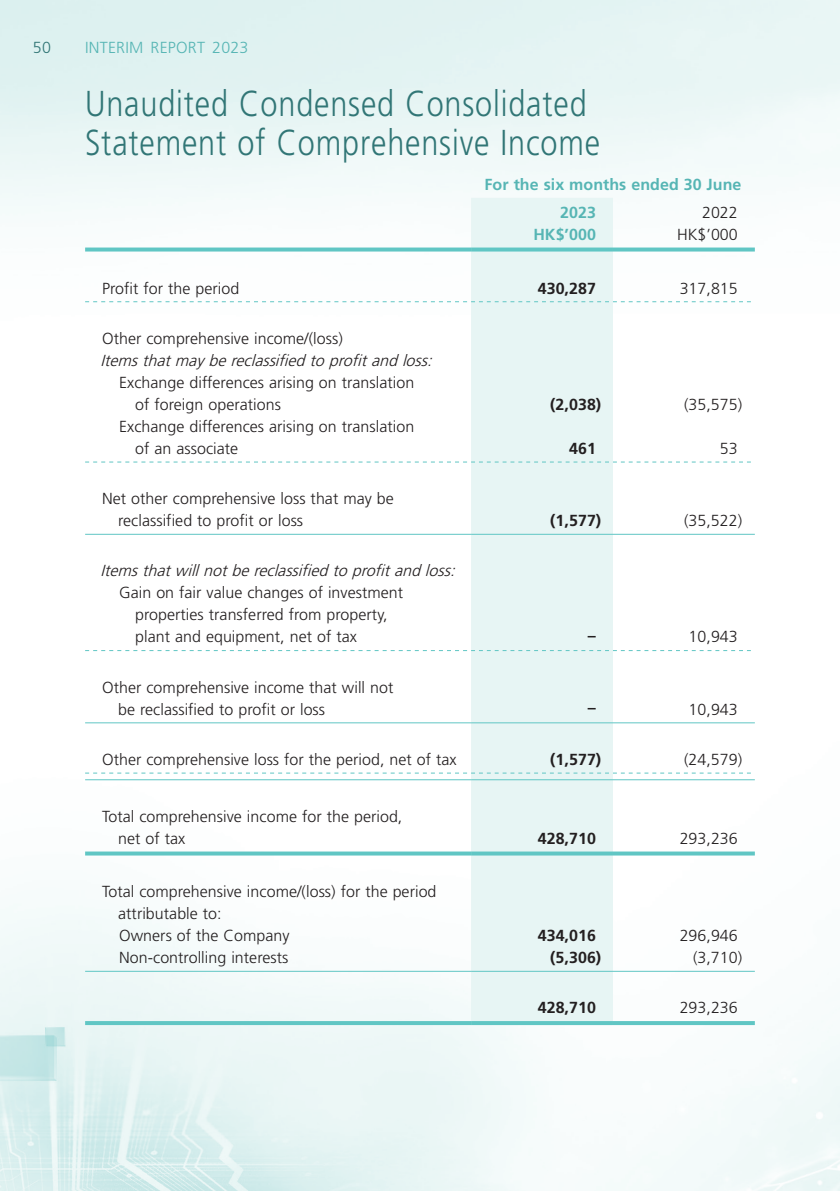
<style>
.page{position:relative;width:840px;height:1191px;background:#fff}
.page>*{position:absolute;margin:0;border:0;box-sizing:border-box;transform-origin:0 0}
.t1{font:300 36px/38.8px "Frutiger LT Std";letter-spacing:.03em;color:#317676;scale:.85 1}
.t2{font:300 16px/22px "Frutiger LT Std";letter-spacing:.005em;color:#231f20}
.t3{font:italic 300 16px "Frutiger LT Std";color:#231f20}
.t4{font:700 16px "Frutiger LT Std";letter-spacing:.005em;color:#231f20}
.t5{font:700 16px/27.6px "Frutiger LT Std";letter-spacing:.005em;color:#56b5b4}
.t6{font:300 16px "Frutiger LT Std";letter-spacing:.015em;color:#56b5b4}
.t7{font:300 16px "Frutiger LT Std";color:#317676}
</style>
<div class="page">
<img style="left:0;top:0;width:839px;height:1191px">
<div style="left:471px;top:198px;width:141px;height:823px;background:#e7f5f4"></div>
<svg style="left:85px;top:247px;width:386px;height:4px;background:#74cdcb"></svg>
<svg style="left:471px;top:247px;width:141px;height:4px"></svg>
<svg style="left:612px;top:247px;width:142px;height:4px"></svg>
<svg style="left:85px;top:301px;width:665px;height:1px"></svg>
<svg style="left:85px;top:461px;width:665px;height:1px"></svg>
<hr style="left:85px;top:534px;width:386px;height:1px;background:#60c6c4">
<hr style="left:471px;top:534px;width:141px;height:1px;background:#60c6c4">
<hr style="left:612px;top:534px;width:142px;height:1px;background:#60c6c4">
<svg style="left:85px;top:650px;width:665px;height:1px"></svg>
<hr style="left:85px;top:722px;width:386px;height:1px;background:#60c6c4">
<hr style="left:471px;top:722px;width:141px;height:1px;background:#60c6c4">
<hr style="left:612px;top:722px;width:142px;height:1px;background:#60c6c4">
<hr style="left:85px;top:779px;width:386px;height:1px;background:#60c6c4">
<hr style="left:471px;top:779px;width:141px;height:1px;background:#60c6c4">
<svg style="left:85px;top:772px;width:665px;height:1px"></svg>
<hr style="left:612px;top:779px;width:142px;height:1px;background:#60c6c4">
<svg style="left:85px;top:851px;width:386px;height:4px;background:#74cdcb"></svg>
<svg style="left:471px;top:851px;width:141px;height:4px"></svg>
<svg style="left:612px;top:851px;width:142px;height:4px"></svg>
<hr style="left:85px;top:970px;width:386px;height:1px;background:#60c6c4">
<hr style="left:471px;top:970px;width:141px;height:1px;background:#60c6c4">
<hr style="left:612px;top:970px;width:142px;height:1px;background:#60c6c4">
<hr style="left:85px;top:1021px;width:386px;height:4px;background:#60c6c4">
<hr style="left:471px;top:1021px;width:141px;height:4px;background:#60c6c4">
<hr style="left:612px;top:1021px;width:142px;height:4px;background:#60c6c4">
<p class="t7" style="left:33px;top:38px;width:20px">50</p>
<p class="t6" style="left:85px;top:39px;width:165px">INTERIM REPORT 2023</p>
<h1 class="t1" style="left:85px;top:85px;width:607px">Unaudited Condensed Consolidated<br>Statement of Comprehensive Income</h1>
<p class="t5" style="left:560px;top:171px;width:183px;text-indent:-76px">For the six months ended 30 June<br>2023</p>
<p class="t2" style="left:701px;top:201px;width:37px">2022</p>
<p class="t5" style="left:533px;top:220px;width:64px">HK$’000</p>
<p class="t2" style="left:676px;top:223px;width:62px">HK$’000</p>
<p class="t2" style="left:102px;top:277px;width:139px">Profit for the period</p>
<p class="t4" style="left:537px;top:278px;width:60px">430,287</p>
<p class="t2" style="left:679px;top:277px;width:60px">317,815</p>
<p class="t2" style="left:102px;top:327px;width:242px">Other comprehensive income/(loss)</p>
<p class="t3" style="left:100px;top:351px;width:337px">Itemsthatmaybereclassifiedtoprofitandloss:</p>
<p class="t2" style="left:135px;top:371px;width:280px;text-indent:-16px">Exchange differences arising on translation of foreign operations</p>
<p class="t4" style="left:550px;top:395px;width:52px">(2,038)</p>
<p class="t2" style="left:683px;top:393px;width:60px">(35,575)</p>
<p class="t2" style="left:135px;top:415px;width:280px;text-indent:-16px">Exchange differences arising on translation of an associate</p>
<p class="t2" style="left:118px;top:488px;width:277px;text-indent:-16px">Net other comprehensive loss that may be reclassified to profit or loss</p>
<p class="t3" style="left:100px;top:562px;width:360px">Itemsthatwillnotbereclassifiedtoprofitandloss:</p>
<p class="t2" style="left:135px;top:582px;width:269px;text-indent:-16px">Gain on fair value changes of investment properties transferred from property, plant and equipment, net of tax</p>
<p class="t2" style="left:118px;top:676px;width:276px;text-indent:-16px">Other comprehensive income that will not be reclassified to profit or loss</p>
<p class="t4" style="left:568px;top:439px;width:28px">461</p>
<p class="t2" style="left:719px;top:437px;width:19px">53</p>
<p class="t4" style="left:550px;top:511px;width:52px">(1,577)</p>
<p class="t2" style="left:683px;top:510px;width:60px">(35,522)</p>
<p class="t4" style="left:587px;top:626px;width:9px">–</p>
<p class="t2" style="left:688px;top:626px;width:51px">10,943</p>
<p class="t4" style="left:587px;top:698px;width:9px">–</p>
<p class="t2" style="left:688px;top:698px;width:51px">10,943</p>
<p class="t2" style="left:102px;top:748px;width:356px">Other comprehensive loss for the period, net of tax</p>
<p class="t4" style="left:550px;top:750px;width:52px">(1,577)</p>
<p class="t2" style="left:683px;top:748px;width:60px">(24,579)</p>
<p class="t2" style="left:118px;top:805px;width:285px;text-indent:-16px">Total comprehensive income for the period, net of tax</p>
<p class="t2" style="left:118px;top:880px;width:320px;text-indent:-16px">Total comprehensive income/(loss) for the period attributable to:<br>Owners of the Company</p>
<p class="t4" style="left:537px;top:829px;width:60px">428,710</p>
<p class="t2" style="left:679px;top:827px;width:60px">293,236</p>
<p class="t4" style="left:537px;top:926px;width:60px">434,016</p>
<p class="t2" style="left:679px;top:924px;width:60px">296,946</p>
<p class="t2" style="left:119px;top:946px;width:171px">Non-controlling interests</p>
<p class="t4" style="left:550px;top:948px;width:52px">(5,306)</p>
<p class="t2" style="left:692px;top:946px;width:51px">(3,710)</p>
<p class="t4" style="left:537px;top:998px;width:60px">428,710</p>
<p class="t2" style="left:679px;top:997px;width:60px">293,236</p>
</div>
